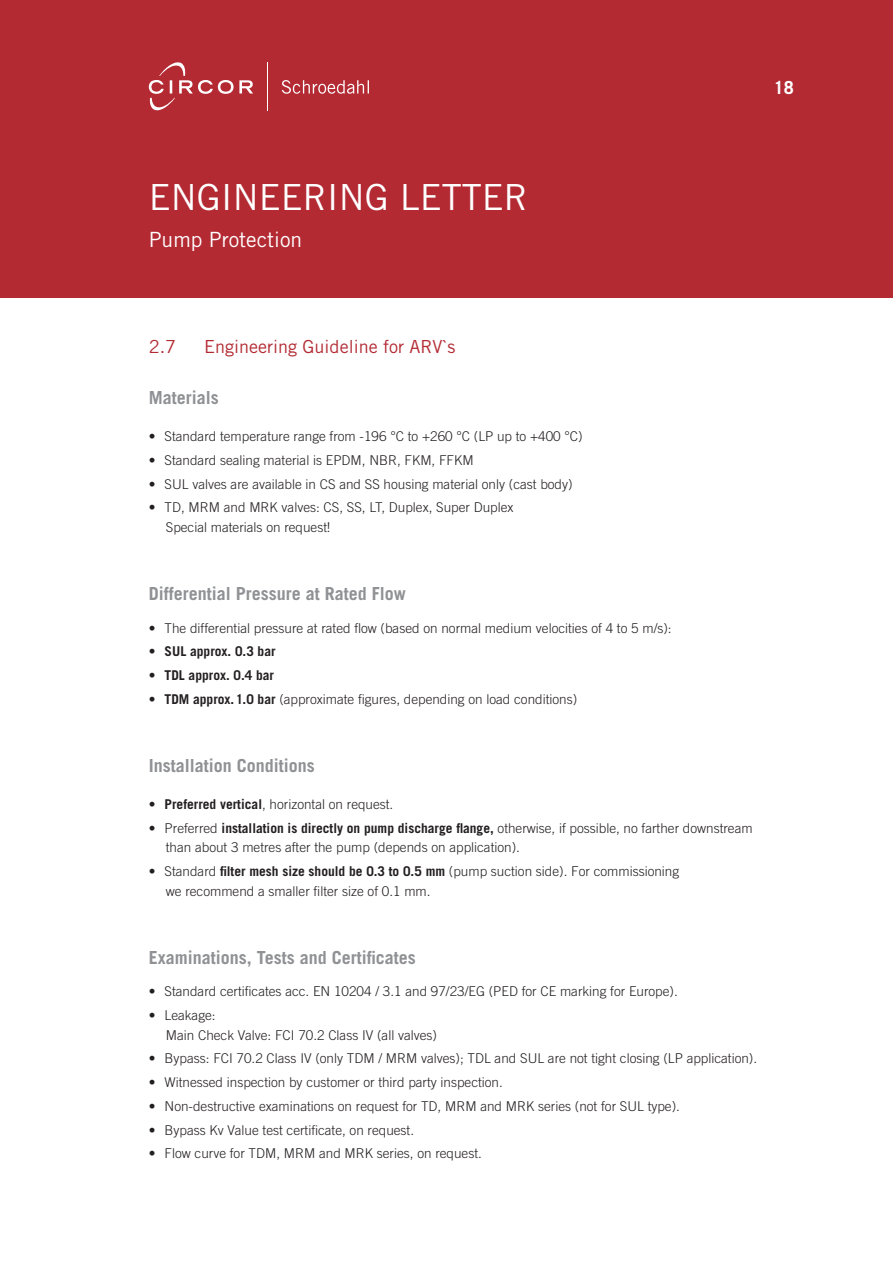
<style>
.page{position:relative;width:893px;height:1263px;background:#fff}
.page>*{position:absolute;margin:0;border:0;box-sizing:border-box;transform-origin:0 0}
.t1{font:36px "Trade Gothic LT Std";color:#fff}
.t2{font:21px "Trade Gothic LT Std";color:#fff}
.Sub{font:700 18px "Trade Gothic LT Std";color:#8f9194}
.Sub_rot_mit_Ei{font:18px "Trade Gothic LT Std";color:#b32a33}
.t3{font:700 18px "Trade Gothic LT Std";color:#fff}
.GS_mit_Ei{font:300 13.5px/19.5px "Trade Gothic LT Std";color:#231f20}
.GS_mit_Ei-2{font:700 13.5px "Trade Gothic LT Std";color:#231f20}
.s1{font-weight:300}
.s2{font-weight:700}
</style>
<div class="page">
<div style="left:0;top:0;width:893px;height:298px;background:#b32a33"></div>
<svg style="left:149px;top:62px;width:104px;height:49px"></svg>
<hr style="left:268px;top:63px;width:1px;height:48px;background:#fff">
<svg style="left:282px;top:80px;width:87px;height:14px"></svg>
<h3 class="t3" style="left:774px;top:76px;width:22px">18</h3>
<h1 class="t1" style="left:149px;top:175px;width:381px">ENGINEERING LETTER</h1>
<h2 class="t2" style="left:149px;top:226px;width:155px">Pump Protection</h2>
<p class="Sub_rot_mit_Ei" style="left:149px;top:336px;width:29px">2.7</p>
<p class="Sub_rot_mit_Ei" style="left:204px;top:336px;width:253px">Engineering Guideline for ARV`s</p>
<p class="Sub" style="left:149px;top:387px;width:72px">Materials</p>
<p class="GS_mit_Ei" style="left:149px;top:426px;width:435px">• Standard temperature range from -196 °C to +260 °C (LP up to +400 °C)</p>
<p class="GS_mit_Ei" style="left:149px;top:450px;width:326px">• Standard sealing material is EPDM, NBR, FKM, FFKM</p>
<p class="GS_mit_Ei" style="left:149px;top:474px;width:425px">• SUL valves are available in CS and SS housing material only (cast body)</p>
<p class="GS_mit_Ei" style="left:166px;top:497px;width:349px;text-indent:-17px">• TD, MRM and MRK valves: CS, SS, LT, Duplex, Super Duplex<br>Special materials on request!</p>
<p class="Sub" style="left:149px;top:583px;width:259px">Differential Pressure at Rated Flow</p>
<p class="GS_mit_Ei" style="left:149px;top:618px;width:524px">• The differential pressure at rated flow (based on normal medium velocities of 4 to 5 m/s):</p>
<p class="GS_mit_Ei-2" style="left:149px;top:643px;width:128px"><span class="s1">•</span> SUL approx. 0.3 bar</p>
<p class="GS_mit_Ei-2" style="left:149px;top:667px;width:127px"><span class="s1">•</span> TDL approx. 0.4 bar</p>
<p class="GS_mit_Ei" style="left:149px;top:689px;width:430px">• <span class="s2">TDM approx. 1.0 bar</span> (approximate figures, depending on load conditions)</p>
<p class="Sub" style="left:149px;top:755px;width:168px">Installation Conditions</p>
<p class="GS_mit_Ei" style="left:149px;top:794px;width:246px">• <span class="s2">Preferred vertical</span>, horizontal on request.</p>
<p class="GS_mit_Ei" style="left:166px;top:818px;width:588px;text-indent:-17px">• Preferred <span class="s2">installation is directly on pump discharge flange,</span> otherwise, if possible, no farther downstream than about 3 metres after the pump (depends on application).</p>
<p class="GS_mit_Ei" style="left:166px;top:861px;width:515px;text-indent:-17px">• Standard <span class="s2">filter mesh size should be 0.3 to 0.5 mm</span> (pump suction side). For commissioning we recommend a smaller filter size of 0.1 mm.</p>
<p class="Sub" style="left:149px;top:946px;width:269px">Examinations, Tests and Certificates</p>
<p class="GS_mit_Ei" style="left:149px;top:982px;width:530px">• Standard certificates acc. EN 10204 / 3.1 and 97/23/EG (PED for CE marking for Europe).</p>
<p class="GS_mit_Ei" style="left:166px;top:1005px;width:273px;text-indent:-17px">• Leakage:<br>Main Check Valve: FCI 70.2 Class IV (all valves)</p>
<p class="GS_mit_Ei" style="left:149px;top:1049px;width:610px">• Bypass: FCI 70.2 Class IV (only TDM / MRM valves); TDL and SUL are not tight closing (LP application).</p>
<p class="GS_mit_Ei" style="left:149px;top:1072px;width:356px">• Witnessed inspection by customer or third party inspection.</p>
<p class="GS_mit_Ei" style="left:149px;top:1096px;width:533px">• Non-destructive examinations on request for TD, MRM and MRK series (not for SUL type).</p>
<p class="GS_mit_Ei" style="left:149px;top:1120px;width:267px">• Bypass Kv Value test certificate, on request.</p>
<p class="GS_mit_Ei" style="left:149px;top:1144px;width:335px">• Flow curve for TDM, MRM and MRK series, on request.</p>
</div>
